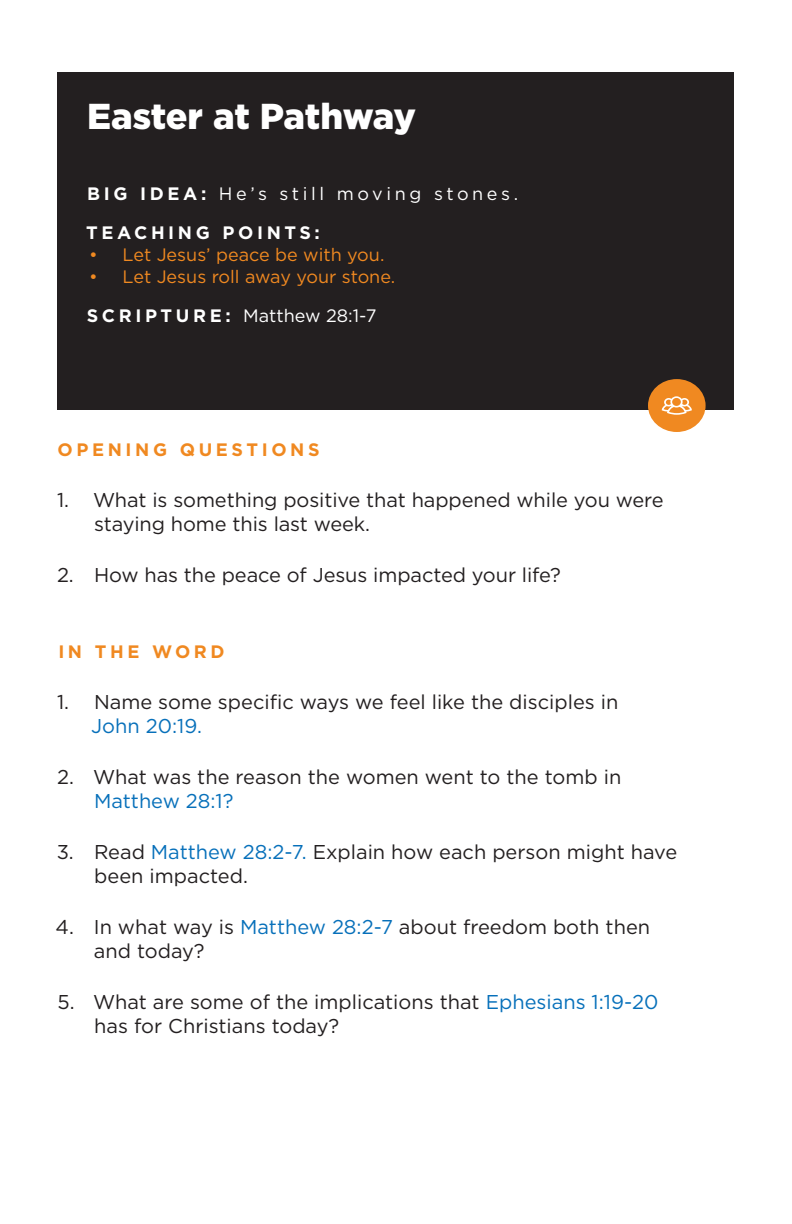
<style>
.page{position:relative;width:792px;height:1224px;background:#fff}
.page>*{position:absolute;margin:0;border:0;box-sizing:border-box;transform-origin:0 0}
.t1{font:900 36px "Gotham";letter-spacing:-.01em;color:#fff}
.t2{font:20px/24px "Gotham";color:#231f20}
.t3{font:20px "Gotham";color:#0770ba}
.t4{font:18px "Gotham";color:#f08921}
.t5{font:700 18px/39.6px "Gotham";letter-spacing:.2em;color:#fff}
.t6{font:700 18px "Gotham";letter-spacing:.2em;color:#f08921}
.t7{font:18px "Gotham";color:#fff}
.s1{font-weight:400}
.s2{font-weight:700}
.s3{color:#0770ba}
</style>
<div class="page">
<div style="left:58px;top:72px;width:676px;height:337px;background:#231f20"></div>
<div style="left:648px;top:379px;width:58px;height:53px;background:#f08921;border-radius:50%"></div>
<svg style="left:662px;top:396px;width:30px;height:19px"></svg>
<h1 class="t1" style="left:87px;top:91px;width:330px">Easter at Pathway</h1>
<p class="t5" style="left:86px;top:173px;width:433px">BIG IDEA: <span class="s1">He’s still moving stones.<br></span>TEACHING POINTS:</p>
<p class="t4" style="left:89px;top:243px;width:297px">• Let Jesus’ peace be with you.</p>
<p class="t4" style="left:89px;top:265px;width:308px">• Let Jesus roll away your stone.</p>
<p class="t7" style="left:87px;top:304px;width:291px"><span class="s2">S C R I P T U R E :</span> Matthew 28:1-7</p>
<p class="t6" style="left:58px;top:438px;width:263px">OPENING QUESTIONS</p>
<p class="t2" style="left:94px;top:488px;width:571px;text-indent:-37px">1. What is something positive that happened while you were staying home this last week.</p>
<p class="t2" style="left:57px;top:563px;width:505px">2. How has the peace of Jesus impacted your life?</p>
<p class="t6" style="left:58px;top:640px;width:168px">IN THE WORD</p>
<p class="t2" style="left:57px;top:690px;width:563px">1. Name some specific ways we feel like the disciples in</p>
<p class="t3" style="left:91px;top:713px;width:112px">John 20:19.</p>
<p class="t2" style="left:57px;top:765px;width:566px">2. What was the reason the women went to the tomb in</p>
<p class="t3" style="left:94px;top:788px;width:141px">Matthew 28:1?</p>
<p class="t2" style="left:94px;top:840px;width:584px;text-indent:-38px">3. Read <span class="s3">Matthew 28:2-7.</span> Explain how each person might have been impacted.</p>
<p class="t2" style="left:94px;top:915px;width:558px;text-indent:-38px">4. In what way is <span class="s3">Matthew 28:2-7</span> about freedom both then and today?</p>
<p class="t2" style="left:94px;top:990px;width:566px;text-indent:-37px">5. What are some of the implications that <span class="s3">Ephesians 1:19-20 </span>has for Christians today?</p>
</div>
